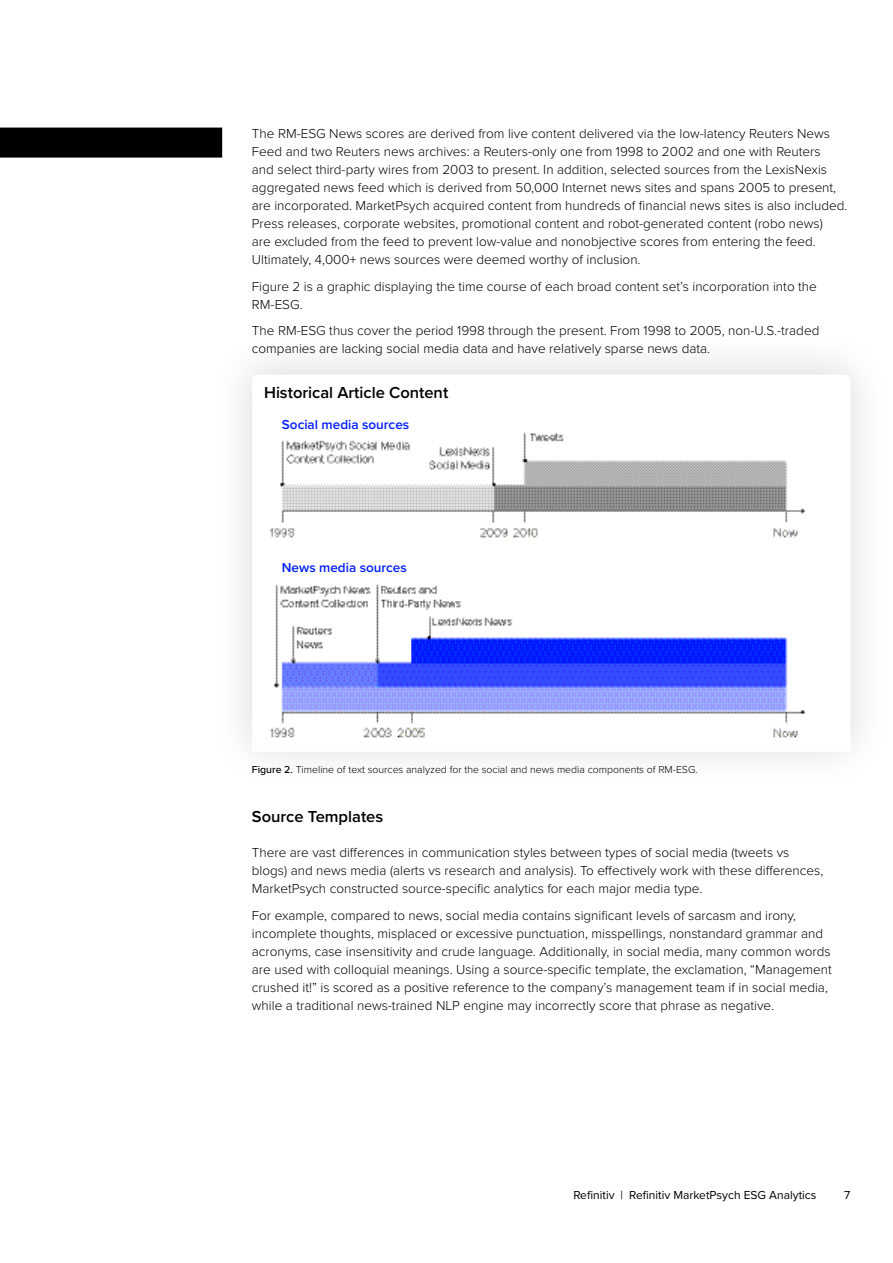
<style>
.page{position:relative;width:893px;height:1263px;background:#fff}
.page>*{position:absolute;margin:0;border:0;box-sizing:border-box;transform-origin:0 0}
.t1{font:600 16.5px "Proxima Nova";color:#000}
.t2{font:300 13.5px/18px "Proxima Nova";color:#000}
.t3{font:600 13.5px "Proxima Nova";color:#001eff}
.t4{font:12px "Proxima Nova";color:#000}
.t5{font:300 10.5px "Proxima Nova";color:#000}
.s1{font-weight:500}
</style>
<div class="page">
<div style="left:0;top:128px;width:222px;height:30px;background:#000"></div>
<div style="left:211px;top:329px;width:680px;height:460px;background:#000;opacity:.15"></div>
<img style="left:271px;top:432px;width:534px;height:306px">
<div style="left:264px;top:385px;width:211px;height:24px;background:#fff"></div>
<div style="left:282px;top:418px;width:210px;height:21px;background:#fff"></div>
<div style="left:282px;top:561px;width:210px;height:21px;background:#fff"></div>
<p class="t2" style="left:252px;top:124px;width:597px">The RM-ESG News scores are derived from live content delivered via the low-latency Reuters News Feed and two Reuters news archives: a Reuters-only one from 1998 to 2002 and one with Reuters<br>and select third-party wires from 2003 to present. In addition, selected sources from the LexisNexis aggregated news feed which is derived from 50,000 Internet news sites and spans 2005 to present, are incorporated. MarketPsych acquired content from hundreds of financial news sites is also included.<br>Press releases, corporate websites, promotional content and robot-generated content (robo news)<br>are excluded from the feed to prevent low-value and nonobjective scores from entering the feed.<br>Ultimately, 4,000+ news sources were deemed worthy of inclusion.</p>
<p class="t2" style="left:252px;top:276px;width:566px">Figure 2 is a graphic displaying the time course of each broad content set’s incorporation into the<br>RM-ESG.</p>
<p class="t2" style="left:252px;top:321px;width:569px">The RM-ESG thus cover the period 1998 through the present. From 1998 to 2005, non-U.S.-traded companies are lacking social media data and have relatively sparse news data.</p>
<p class="t1" style="left:264px;top:380px;width:186px">Historical Article Content</p>
<p class="t3" style="left:282px;top:414px;width:129px">Social media sources</p>
<p class="t3" style="left:282px;top:557px;width:126px">News media sources</p>
<p class="t5" style="left:252px;top:761px;width:447px"><span class="s1">Figure 2.</span> Timeline of text sources analyzed for the social and news media components of RM-ESG.</p>
<p class="t1" style="left:252px;top:804px;width:133px">Source Templates</p>
<p class="t2" style="left:252px;top:843px;width:573px">There are vast differences in communication styles between types of social media (tweets vs blogs) and news media (alerts vs research and analysis). To effectively work with these differences,<br>MarketPsych constructed source-specific analytics for each major media type.</p>
<p class="t2" style="left:252px;top:906px;width:581px">For example, compared to news, social media contains significant levels of sarcasm and irony, incomplete thoughts, misplaced or excessive punctuation, misspellings, nonstandard grammar and acronyms, case insensitivity and crude language. Additionally, in social media, many common words are used with colloquial meanings. Using a source-specific template, the exclamation, “Management crushed it!” is scored as a positive reference to the company’s management team if in social media, while a traditional news-trained NLP engine may incorrectly score that phrase as negative.</p>
<p class="t4" style="left:573px;top:1186px;width:245px">Refinitiv | Refinitiv MarketPsych ESG Analytics</p>
<p class="t4" style="left:844px;top:1186px;width:8px">7</p>
</div>
